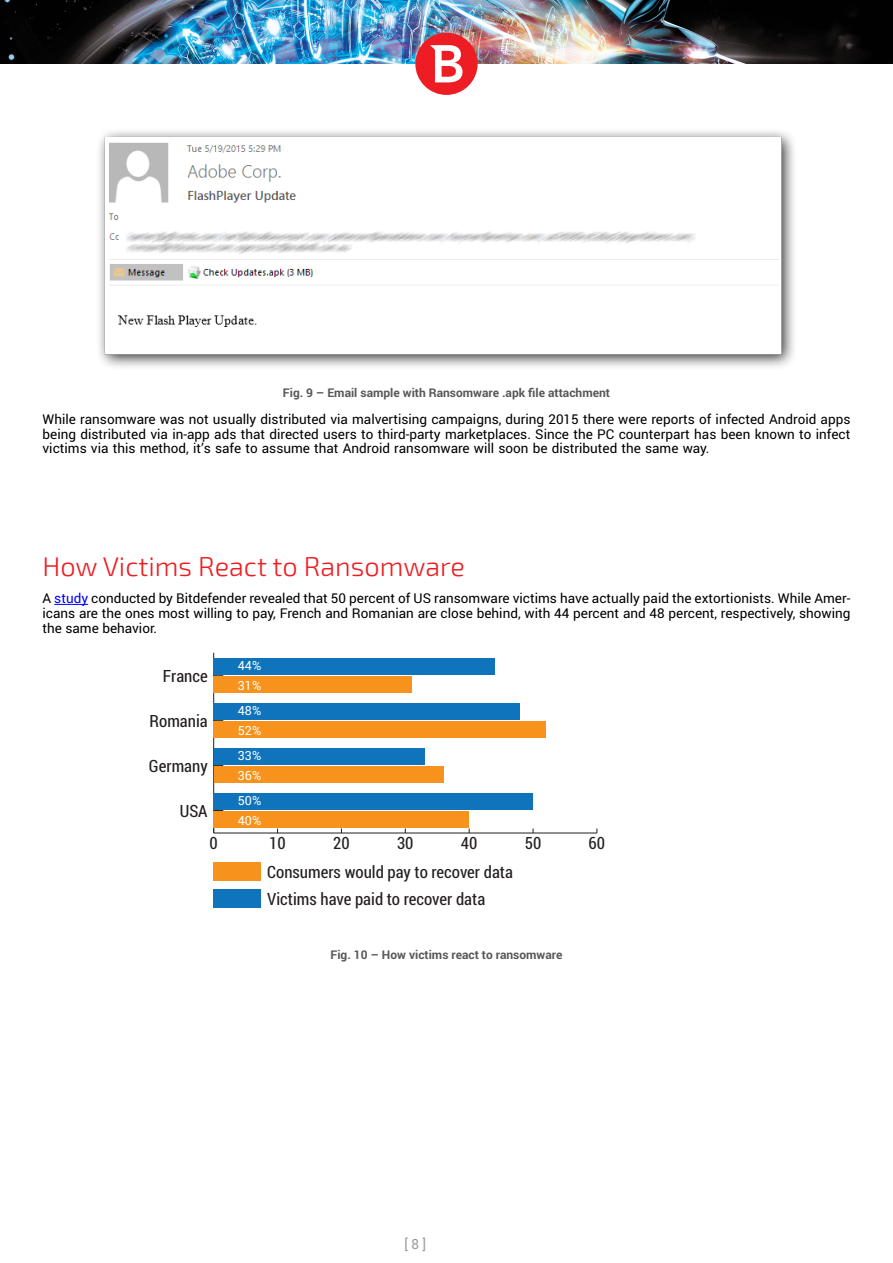
<style>
.page{position:relative;width:893px;height:1263px;background:#fff}
.page>*{position:absolute;margin:0;border:0;box-sizing:border-box;transform-origin:0 0}
.Heading-M03{font:300 27px "Exo 2";color:#ee1d23}
.t1{font:16.95px/27px "Roboto Condensed";color:#231f20}
.t2{font:14.1px "Roboto";color:#999b9e;scale:.96 1}
.Body{font:13.5px/14.5px "Roboto";color:#000;text-align:justify}
.t3{font:12.6px/19.8px "Roboto";color:#fff}
.t4{font:12.6px/20.5px "Roboto";color:#231f20}
.ImageExpl{font:700 12px "Roboto";color:#57585a}
.s1{color:#00f}
</style>
<div class="page">
<img style="left:0;top:0;width:893px;height:63px">
<div style="left:415px;top:33px;width:63px;height:62px;background:#ee1d23;border-radius:50%"></div>
<svg style="left:430px;top:45px;width:32px;height:37px"></svg>
<hr style="left:54px;top:604px;width:34px;height:1px;background:#00f">
<img style="left:99px;top:131px;width:695px;height:236px">
<hr style="left:214px;top:832px;width:383px;height:1px;background:#231f20">
<hr style="left:213px;top:653px;width:1px;height:180px;background:#231f20">
<div style="left:213px;top:862px;width:48px;height:18px;background:#f7931d"></div>
<div style="left:214px;top:676px;width:198px;height:16px;background:#f7931d"></div>
<div style="left:214px;top:721px;width:332px;height:16px;background:#f7931d"></div>
<div style="left:214px;top:766px;width:230px;height:16px;background:#f7931d"></div>
<div style="left:214px;top:811px;width:255px;height:16px;background:#f7931d"></div>
<div style="left:213px;top:889px;width:48px;height:18px;background:#1074bc"></div>
<div style="left:214px;top:658px;width:281px;height:16px;background:#1074bc"></div>
<div style="left:214px;top:703px;width:306px;height:16px;background:#1074bc"></div>
<div style="left:214px;top:748px;width:210px;height:16px;background:#1074bc"></div>
<div style="left:214px;top:793px;width:319px;height:16px;background:#1074bc"></div>
<p class="ImageExpl" style="left:283px;top:384px;width:329px">Fig. 9 – Email sample with Ransomware .apk file attachment</p>
<p class="Body" style="left:43px;top:412px;width:809px">While ransomware was not usually distributed via malvertising campaigns, during 2015 there were reports of infected Android apps being distributed via in-app ads that directed users to third-party marketplaces. Since the PC counterpart has been known to infect victims via this method, it’s safe to assume that Android ransomware will soon be distributed the same way.</p>
<p class="t4" style="left:274px;top:383px;width:34px">3,89%<br>1,43%</p>
<p class="t4" style="left:274px;top:418px;width:34px">4,06%<br>0,23%</p>
<p class="t1" style="left:189px;top:409px;width:20px">UK</p>
<p class="t1" style="left:189px;top:445px;width:20px">AU</p>
<p class="Heading-M03" style="left:43px;top:551px;width:424px">How Victims React to Ransomware</p>
<p class="Body" style="left:43px;top:591px;width:809px">A <span class="s1">study</span> conducted by Bitdefender revealed that 50 percent of US ransomware victims have actually paid the extortionists. While Amer&shy;icans are the ones most willing to pay, French and Romanian are close behind, with 44 percent and 48 percent, respectively, showing the same behavior.</p>
<p class="t1" style="left:163px;top:661px;width:46px">France</p>
<p class="t1" style="left:150px;top:706px;width:60px">Romania</p>
<p class="t1" style="left:149px;top:752px;width:60px">Germany</p>
<p class="t1" style="left:180px;top:797px;width:29px">USA</p>
<p class="t3" style="left:238px;top:655px;width:25px">44%<br>31%</p>
<p class="t3" style="left:238px;top:700px;width:25px">48%<br>52%</p>
<p class="t3" style="left:238px;top:745px;width:25px">33%<br>36%</p>
<p class="t3" style="left:238px;top:790px;width:25px">50%<br>40%</p>
<p class="t1" style="left:210px;top:828px;width:10px">0</p>
<p class="t1" style="left:269px;top:828px;width:18px">10</p>
<p class="t1" style="left:333px;top:828px;width:18px">20</p>
<p class="t1" style="left:397px;top:828px;width:18px">30</p>
<p class="t1" style="left:461px;top:828px;width:18px">40</p>
<p class="t1" style="left:525px;top:828px;width:18px">50</p>
<p class="t1" style="left:589px;top:828px;width:18px">60</p>
<p class="t1" style="left:267px;top:857px;width:247px">Consumers would pay to recover data<br>Victims have paid to recover data</p>
<p class="ImageExpl" style="left:330px;top:946px;width:233px">Fig. 10 – How victims react to ransomware</p>
<p class="t2" style="left:405px;top:1234px;width:24px">[ 8 ]</p>
</div>
